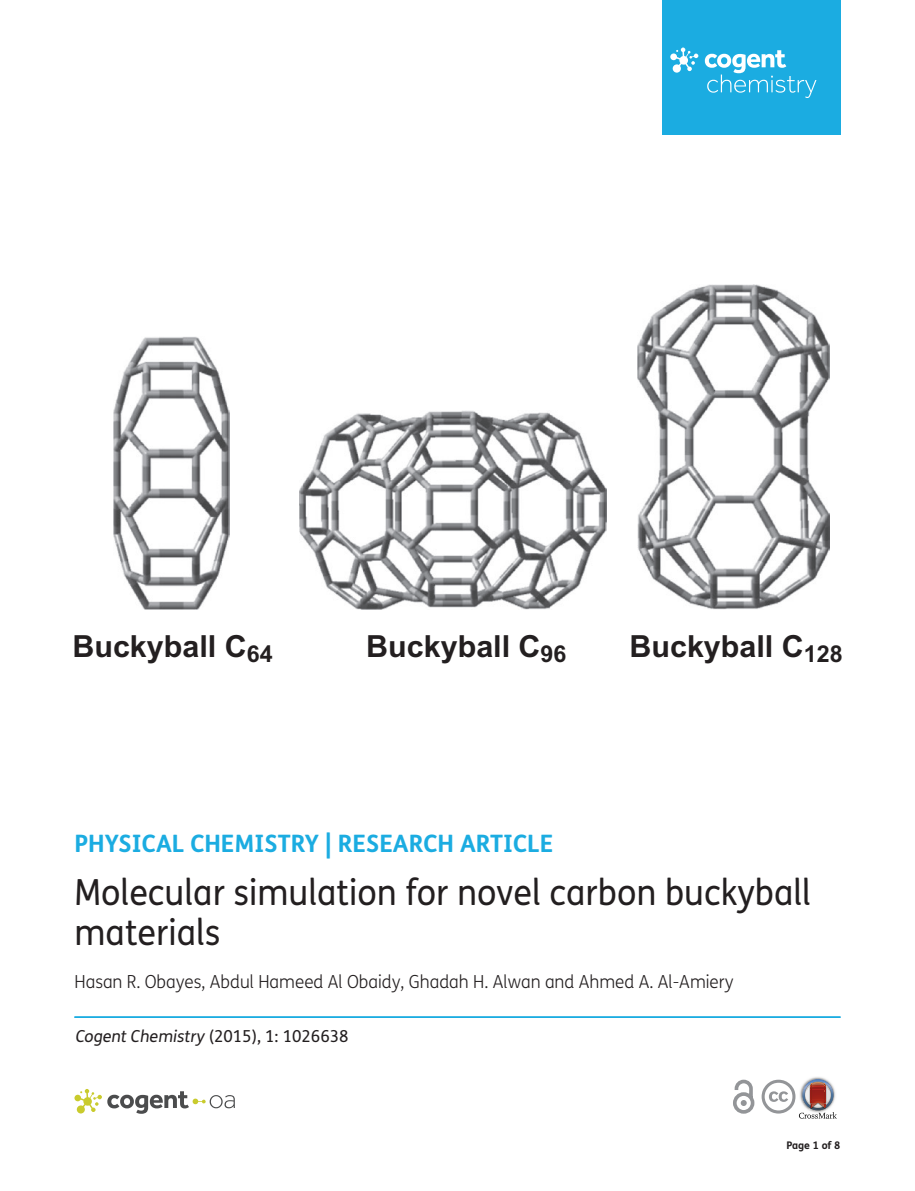
<style>
.page{position:relative;width:915px;height:1191px;background:#fff}
.page>*{position:absolute;margin:0;border:0;box-sizing:border-box;transform-origin:0 0}
.t1{font:36px/40.5px "FS Me Pro";color:#231f20;scale:.95 1}
.t2{font:700 30.45px "Arial";color:#231f20}
.t3{font:700 24px "FS Me Pro";color:#1bace1}
.t4{font:300 18px "FS Me Pro";color:#231f20;scale:.95 1}
.t5{font:16.5px "FS Me Pro";color:#231f20}
.t6{font:700 10.5px "FS Me Pro";color:#231f20}
.s1{font-style:italic}
</style>
<div class="page">
<div style="left:661px;top:0;width:179px;height:134px;background:#1bace1"></div>
<svg style="left:670px;top:48px;width:28px;height:25px"></svg>
<svg style="left:704px;top:50px;width:112px;height:48px"></svg>
<svg style="left:733px;top:1079px;width:21px;height:34px"></svg>
<hr style="left:74px;top:1016px;width:766px;height:2px;background:#1bace1">
<img style="left:810px;top:1077px;width:15px;height:2px">
<svg style="left:761px;top:1079px;width:75px;height:39px"></svg>
<svg style="left:74px;top:1089px;width:161px;height:24px"></svg>
<img style="left:113px;top:337px;width:116px;height:272px">
<img style="left:299px;top:410px;width:307px;height:199px">
<img style="left:637px;top:284px;width:191px;height:325px">
<h2 class="t2" style="left:72px;top:624px;width:202px">Buckyball C<sub>64</sub></h2>
<h2 class="t2" style="left:366px;top:624px;width:202px">Buckyball C<sub>96</sub></h2>
<h2 class="t2" style="left:629px;top:624px;width:215px">Buckyball C<sub>128</sub></h2>
<h3 class="t3" style="left:74px;top:824px;width:480px">PHYSICAL CHEMISTRY | RESEARCH ARTICLE</h3>
<h1 class="t1" style="left:74px;top:871px;width:776px">Molecular simulation for novel carbon buckyball materials</h1>
<p class="t4" style="left:74px;top:969px;width:695px">Hasan R. Obayes, Abdul Hameed Al Obaidy, Ghadah H. Alwan and Ahmed A. Al-Amiery</p>
<p class="t5" style="left:76px;top:1025px;width:274px"><span class="s1">Cogent Chemistry</span> (2015), 1: 1026638</p>
<p class="t6" style="left:786px;top:1137px;width:56px">Page 1 of 8</p>
</div>
